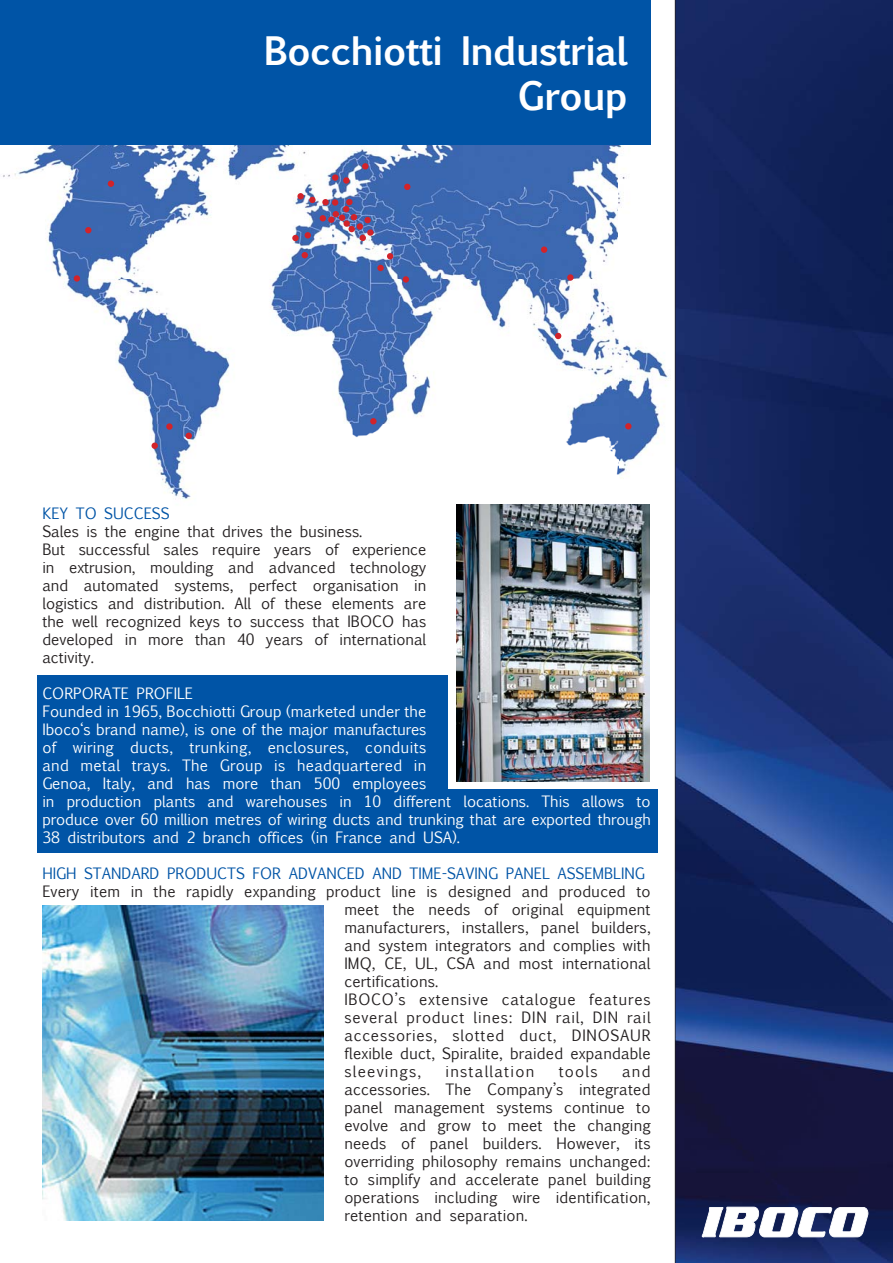
<style>
.page{position:relative;width:893px;height:1263px;background:#fff}
.page>*{position:absolute;margin:0;border:0;box-sizing:border-box;transform-origin:0 0}
.t1{font:700 37.5px/45px "Euphemia UCAS";letter-spacing:-.03em;color:#fff;text-align:right}
.t2{font:15px/18px "Euphemia UCAS";letter-spacing:.01em;color:#231f20}
.t3{font:15px/18px "Euphemia UCAS";color:#fff}
.t4{font:15px "Euphemia UCAS";color:#0054a6}
.t5{font:15px "Euphemia UCAS";letter-spacing:.08em;color:#231f20}
</style>
<div class="page">
<svg style="left:674px;top:0;width:218px;height:1263px;background:#182a63"></svg>
<div style="left:37px;top:675px;width:621px;height:178px;background:#0054a6"></div>
<img style="left:3px;top:133px;width:665px;height:366px">
<div style="left:0;top:0;width:650px;height:145px;background:#0054a6"></div>
<svg style="left:701px;top:1207px;width:167px;height:30px"></svg>
<div style="left:362px;top:163px;width:6px;height:7px;background:#d2232a;border-radius:50%"></div>
<div style="left:625px;top:423px;width:6px;height:7px;background:#d2232a;border-radius:50%"></div>
<div style="left:448px;top:502px;width:216px;height:287px;background:#fff"></div>
<img style="left:456px;top:505px;width:194px;height:276px">
<img style="left:42px;top:906px;width:281px;height:314px">
<div style="left:332px;top:174px;width:6px;height:7px;background:#d2232a;border-radius:50%"></div>
<div style="left:343px;top:177px;width:6px;height:7px;background:#d2232a;border-radius:50%"></div>
<div style="left:359px;top:235px;width:7px;height:6px;background:#d2232a;border-radius:50%"></div>
<div style="left:367px;top:229px;width:6px;height:7px;background:#d2232a;border-radius:50%"></div>
<div style="left:319px;top:215px;width:7px;height:6px;background:#d2232a;border-radius:50%"></div>
<div style="left:328px;top:216px;width:6px;height:7px;background:#d2232a;border-radius:50%"></div>
<div style="left:304px;top:232px;width:7px;height:6px;background:#d2232a;border-radius:50%"></div>
<svg style="left:292px;top:235px;width:6px;height:6px"></svg>
<div style="left:343px;top:220px;width:7px;height:7px;background:#d2232a;border-radius:50%"></div>
<svg style="left:309px;top:197px;width:6px;height:6px"></svg>
<div style="left:297px;top:193px;width:7px;height:6px;background:#d2232a;border-radius:50%"></div>
<div style="left:322px;top:199px;width:7px;height:6px;background:#d2232a;border-radius:50%"></div>
<div style="left:332px;top:199px;width:6px;height:7px;background:#d2232a;border-radius:50%"></div>
<div style="left:332px;top:211px;width:7px;height:6px;background:#d2232a;border-radius:50%"></div>
<svg style="left:339px;top:199px;width:18px;height:22px"></svg>
<svg style="left:404px;top:184px;width:6px;height:6px"></svg>
<div style="left:348px;top:226px;width:7px;height:6px;background:#d2232a;border-radius:50%"></div>
<div style="left:357px;top:223px;width:6px;height:7px;background:#d2232a;border-radius:50%"></div>
<div style="left:364px;top:217px;width:7px;height:6px;background:#d2232a;border-radius:50%"></div>
<div style="left:377px;top:265px;width:7px;height:6px;background:#d2232a;border-radius:50%"></div>
<svg style="left:370px;top:418px;width:6px;height:6px"></svg>
<div style="left:301px;top:252px;width:7px;height:6px;background:#d2232a;border-radius:50%"></div>
<div style="left:541px;top:246px;width:6px;height:7px;background:#d2232a;border-radius:50%"></div>
<svg style="left:387px;top:253px;width:6px;height:6px"></svg>
<div style="left:402px;top:276px;width:7px;height:7px;background:#d2232a;border-radius:50%"></div>
<div style="left:567px;top:274px;width:6px;height:7px;background:#d2232a;border-radius:50%"></div>
<svg style="left:555px;top:333px;width:6px;height:6px"></svg>
<div style="left:151px;top:443px;width:7px;height:6px;background:#d2232a;border-radius:50%"></div>
<div style="left:185px;top:433px;width:7px;height:6px;background:#d2232a;border-radius:50%"></div>
<svg style="left:108px;top:181px;width:6px;height:6px"></svg>
<div style="left:166px;top:423px;width:7px;height:7px;background:#d2232a;border-radius:50%"></div>
<div style="left:74px;top:275px;width:6px;height:7px;background:#d2232a;border-radius:50%"></div>
<svg style="left:85px;top:227px;width:6px;height:6px"></svg>
<h1 class="t1" style="left:264px;top:26px;width:365px">Bocchiotti Industrial<br>Group</h1>
<p class="t4" style="left:42px;top:502px;width:129px">KEY TO SUCCESS</p>
<p class="t2" style="left:42px;top:521px;width:385px">Sales is the engine that drives the business.<br>But successful sales require years of experience in extrusion, moulding and advanced technology and automated systems, perfect organisation in logistics and distribution. All of these elements are the well recognized keys to success that IBOCO has developed in more than 40 years of international activity.</p>
<p class="t3" style="left:42px;top:683px;width:610px">CORPORATE PROFILE<br>Founded in 1965, Bocchiotti Group (marketed under the<br>Iboco‘s brand name), is one of the major manufactures<br>of wiring ducts, trunking, enclosures, conduits<br>and metal trays. The Group is headquartered in<br>Genoa, Italy, and has more than 500 employees<br>in production plants and warehouses in 10 different locations. This allows to produce over 60 million metres of wiring ducts and trunking that are exported through 38 distributors and 2 branch offices (in France and USA).</p>
<p class="t4" style="left:42px;top:862px;width:604px">HIGH STANDARD PRODUCTS FOR ADVANCED AND TIME-SAVING PANEL ASSEMBLING</p>
<p class="t2" style="left:344px;top:881px;width:308px;text-indent:-302px">Every item in the rapidly expanding product line is designed and produced to meet the needs of original equipment manufacturers, installers, panel builders, and system integrators and complies with IMQ, CE, UL, CSA and most international certifications.<br>IBOCO’s extensive catalogue features several product lines: DIN rail, DIN rail accessories, slotted duct, DINOSAUR flexible duct, Spiralite, braided expandable sleevings,</p>
<p class="t2" style="left:344px;top:1061px;width:308px;text-align:justify;text-indent:278px">and accessories. The Company’s integrated panel management systems continue to evolve and grow to meet the changing needs of panel builders. However, its overriding philosophy remains unchanged: to simplify and accelerate panel building operations including wire identification, retention and separation.</p>
<p class="t5" style="left:445px;top:1060px;width:90px">installation</p>
<p class="t2" style="left:558px;top:1061px;width:41px">tools</p>
</div>
